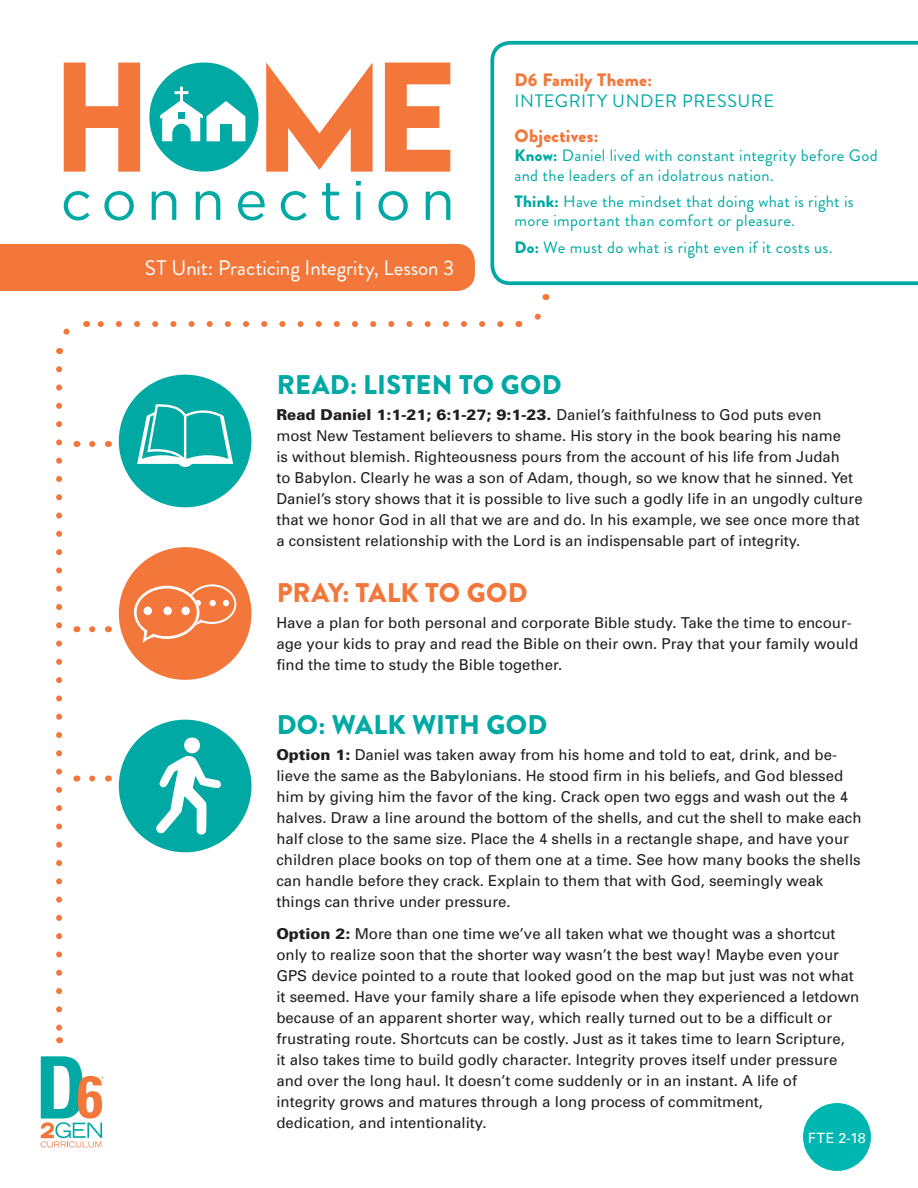
<style>
.page{position:relative;width:918px;height:1188px;background:#fff}
.page>*{position:absolute;margin:0;border:0;box-sizing:border-box;transform-origin:0 0}
.HC_-_Questions{font:900 27px "Brandon Grotesque";letter-spacing:.015em;color:#00a9a3}
.HC_-_Questions-2{font:900 27px "Brandon Grotesque";letter-spacing:.005em;color:#f3773a}
.t1{font:21px "Brandon Grotesque";letter-spacing:-.005em;color:#fff}
.t2{font:18px/21px "Brandon Grotesque";letter-spacing:.03em;color:#00a9a3}
.t3{font:900 18px "Brandon Grotesque";letter-spacing:.015em;color:#f3773a}
.t4{font:16.5px/19.5px "Brandon Grotesque";letter-spacing:.02em;color:#00a9a3}
.HC_-_Questions-3{font:15px/21px "Univers";color:#231f20}
.t5{font:14.25px "Univers";color:#fff}
.s1{font-weight:900;color:#f3773a}
.s2{font-weight:900}
</style>
<div class="page">
<div style="left:119px;top:547px;width:133px;height:133px;background:#f3773a;border-radius:50%"></div>
<svg style="left:134px;top:584px;width:102px;height:59px"></svg>
<div style="left:119px;top:720px;width:133px;height:132px;background:#00a9a3;border-radius:50%"></div>
<svg style="left:156px;top:737px;width:65px;height:98px"></svg>
<div style="left:119px;top:375px;width:133px;height:132px;background:#00a9a3;border-radius:50%"></div>
<svg style="left:137px;top:404px;width:96px;height:63px"></svg>
<svg style="left:92px;top:441px;width:4px;height:6px"></svg>
<svg style="left:92px;top:626px;width:4px;height:6px"></svg>
<svg style="left:92px;top:776px;width:4px;height:6px"></svg>
<svg style="left:64px;top:63px;width:76px;height:109px"></svg>
<svg style="left:266px;top:63px;width:107px;height:109px"></svg>
<svg style="left:385px;top:63px;width:65px;height:109px"></svg>
<svg style="left:64px;top:191px;width:26px;height:30px"></svg>
<svg style="left:104px;top:191px;width:30px;height:30px"></svg>
<svg style="left:152px;top:191px;width:24px;height:29px"></svg>
<svg style="left:196px;top:191px;width:24px;height:29px"></svg>
<svg style="left:238px;top:191px;width:27px;height:30px"></svg>
<svg style="left:281px;top:191px;width:26px;height:30px"></svg>
<svg style="left:322px;top:183px;width:17px;height:37px"></svg>
<svg style="left:356px;top:181px;width:5px;height:39px"></svg>
<svg style="left:378px;top:191px;width:30px;height:30px"></svg>
<svg style="left:426px;top:191px;width:24px;height:29px"></svg>
<svg style="left:149px;top:63px;width:110px;height:109px"></svg>
<svg style="left:40px;top:1056px;width:64px;height:92px"></svg>
<div style="left:803px;top:1103px;width:68px;height:68px;background:#00b6b1;border-radius:50%"></div>
<svg style="left:97px;top:321px;width:403px;height:6px"></svg>
<svg style="left:56px;top:369px;width:6px;height:662px"></svg>
<svg style="left:518px;top:313px;width:23px;height:14px"></svg>
<svg style="left:56px;top:328px;width:14px;height:26px"></svg>
<div style="left:0;top:244px;width:475px;height:47px;background:#f3773a"></div>
<svg style="left:490px;top:40px;width:428px;height:246px"></svg>
<p class="t1" style="left:145px;top:253px;width:311px">ST Unit: Practicing Integrity, Lesson 3</p>
<p class="t2" style="left:514px;top:70px;width:261px"><span class="s1">D6 Family Theme:<br></span>INTEGRITY UNDER PRESSURE</p>
<p class="t3" style="left:514px;top:123px;width:85px">Objectives:</p>
<p class="t4" style="left:514px;top:146px;width:365px"><span class="s2">Know:</span> Daniel lived with constant integrity before God and the leaders of an idolatrous nation.</p>
<p class="t4" style="left:514px;top:192px;width:341px"><span class="s2">Think:</span> Have the mindset that doing what is right is more important than comfort or pleasure.</p>
<p class="t4" style="left:514px;top:237px;width:320px"><span class="s2">Do:</span> We must do what is right even if it costs us.</p>
<p class="HC_-_Questions" style="left:277px;top:365px;width:287px">READ: LISTEN TO GOD</p>
<p class="HC_-_Questions-3" style="left:276px;top:404px;width:588px"><span class="s2">Read Daniel 1:1-21; 6:1-27; 9:1-23.</span> Daniel’s faithfulness to God puts even<br>most New Testament believers to shame. His story in the book bearing his name<br>is without blemish. Righteousness pours from the account of his life from Judah<br>to Babylon. Clearly he was a son of Adam, though, so we know that he sinned. Yet Daniel’s story shows that it is possible to live such a godly life in an ungodly culture that we honor God in all that we are and do. In his example, we see once more that a consistent relationship with the Lord is an indispensable part of integrity.</p>
<p class="HC_-_Questions-2" style="left:277px;top:573px;width:253px">PRAY: TALK TO GOD</p>
<p class="HC_-_Questions-3" style="left:276px;top:612px;width:583px">Have a plan for both personal and corporate Bible study. Take the time to encour&shy;age your kids to pray and read the Bible on their own. Pray that your family would find the time to study the Bible together.</p>
<p class="HC_-_Questions" style="left:277px;top:705px;width:272px">DO: WALK WITH GOD</p>
<p class="HC_-_Questions-3" style="left:276px;top:744px;width:587px"><span class="s2">Option 1:</span> Daniel was taken away from his home and told to eat, drink, and be&shy;lieve the same as the Babylonians. He stood firm in his beliefs, and God blessed him by giving him the favor of the king. Crack open two eggs and wash out the 4 halves. Draw a line around the bottom of the shells, and cut the shell to make each half close to the same size. Place the 4 shells in a rectangle shape, and have your children place books on top of them one at a time. See how many books the shells can handle before they crack. Explain to them that with God, seemingly weak things can thrive under pressure.</p>
<p class="HC_-_Questions-3" style="left:276px;top:923px;width:584px"><span class="s2">Option 2:</span> More than one time we’ve all taken what we thought was a shortcut only to realize soon that the shorter way wasn’t the best way! Maybe even your GPS device pointed to a route that looked good on the map but just was not what it seemed. Have your family share a life episode when they experienced a letdown because of an apparent shorter way, which really turned out to be a difficult or frustrating route. Shortcuts can be costly. Just as it takes time to learn Scripture,<br>it also takes time to build godly character. Integrity proves itself under pressure and over the long haul. It doesn’t come suddenly or in an instant. A life of integrity grows and matures through a long process of commitment,<br>dedication, and intentionality.</p>
<p class="t5" style="left:808px;top:1129px;width:59px">FTE 2-18</p>
</div>
